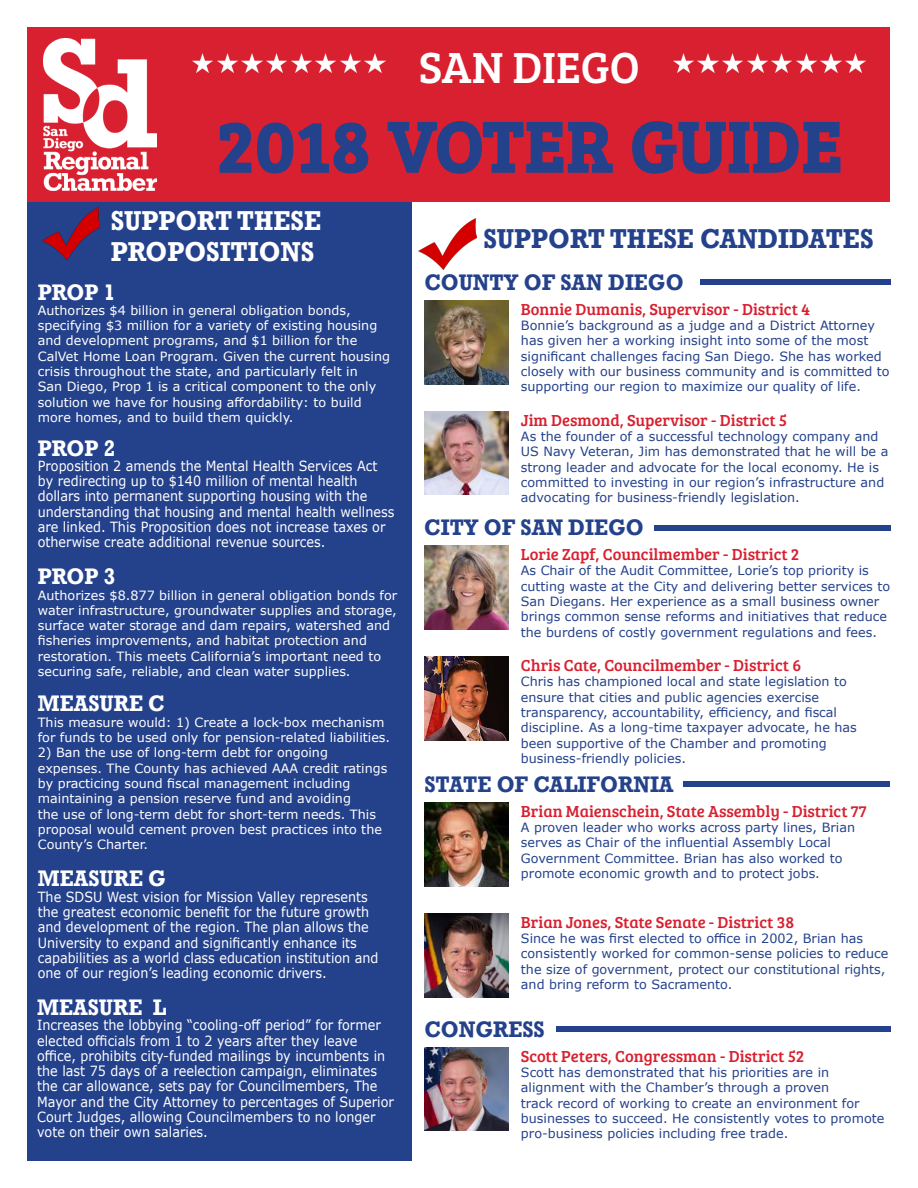
<style>
.page{position:relative;width:918px;height:1188px;background:#fff}
.page>*{position:absolute;margin:0;border:0;box-sizing:border-box;transform-origin:0 0}
.t1{font:72px "Bree Serif";letter-spacing:.03em;color:#24418b}
.t2{font:45px "Bree Serif";color:#fff}
.t3{font:700 28.05px/30.6px "Rockwell";color:#fff;scale:.91 1}
.t4{font:700 28.05px "Rockwell";color:#24418b;scale:.91 1}
.t5{font:700 23.1px "Rockwell";color:#24418b;scale:.91 1}
.t6{font:700 23.1px "Rockwell";color:#fff;scale:.91 1}
.t7{font:16.5px "Bree Serif";color:#d82030}
.t8{font:14.1px/15.3px "Verdana";color:#fff;scale:.91 1}
.t9{font:12.75px/15.3px "Verdana";color:#24418b}
.t10{font:12.75px/15.3px "Verdana";color:#fff}
</style>
<div class="page">
<div style="left:28px;top:27px;width:862px;height:175px;background:#d82030"></div>
<img style="left:193px;top:53px;width:20px;height:19px">
<img style="left:291px;top:53px;width:20px;height:19px">
<img style="left:242px;top:53px;width:20px;height:19px">
<img style="left:340px;top:53px;width:21px;height:19px">
<img style="left:217px;top:53px;width:20px;height:19px">
<img style="left:316px;top:53px;width:20px;height:19px">
<img style="left:266px;top:53px;width:21px;height:19px">
<img style="left:365px;top:53px;width:20px;height:19px">
<img style="left:673px;top:53px;width:20px;height:19px">
<img style="left:772px;top:53px;width:20px;height:19px">
<img style="left:722px;top:53px;width:21px;height:19px">
<img style="left:821px;top:53px;width:20px;height:19px">
<img style="left:698px;top:53px;width:20px;height:19px">
<img style="left:796px;top:53px;width:21px;height:19px">
<img style="left:747px;top:53px;width:20px;height:19px">
<img style="left:846px;top:53px;width:20px;height:19px">
<img style="left:43px;top:38px;width:114px;height:153px">
<svg style="left:219px;top:122px;width:150px;height:52px"></svg>
<svg style="left:387px;top:121px;width:226px;height:53px"></svg>
<svg style="left:632px;top:121px;width:209px;height:53px"></svg>
<div style="left:27px;top:203px;width:385px;height:958px;background:#24418b"></div>
<img style="left:419px;top:218px;width:58px;height:52px">
<img style="left:42px;top:208px;width:58px;height:51px">
<div style="left:700px;top:279px;width:190px;height:6px;background:#24418b"></div>
<div style="left:654px;top:525px;width:236px;height:6px;background:#24418b"></div>
<div style="left:683px;top:781px;width:207px;height:6px;background:#24418b"></div>
<img style="left:424px;top:300px;width:84px;height:84px">
<img style="left:424px;top:546px;width:84px;height:84px">
<img style="left:424px;top:802px;width:84px;height:84px">
<img style="left:424px;top:411px;width:84px;height:84px">
<img style="left:424px;top:657px;width:84px;height:83px">
<img style="left:424px;top:913px;width:84px;height:84px">
<div style="left:556px;top:1026px;width:334px;height:6px;background:#24418b"></div>
<img style="left:424px;top:1047px;width:84px;height:84px">
<h2 class="t2" style="left:419px;top:34px;width:222px">SAN DIEGO</h2>
<h1 class="t1" style="left:217px;top:94px;width:626px">2018 VOTER GUIDE</h1>
<h3 class="t3" style="left:111px;top:205px;width:233px">SUPPORT THESE<br>PROPOSITIONS</h3>
<h3 class="t6" style="left:38px;top:278px;width:87px">PROP 1</h3>
<p class="t10" style="left:38px;top:302px;width:354px">Authorizes $4 billion in general obligation bonds, specifying $3 million for a variety of existing housing and development programs, and $1 billion for the CalVet Home Loan Program. Given the current housing crisis throughout the state, and particularly felt in<br>San Diego, Prop 1 is a critical component to the only solution we have for housing affordability: to build more homes, and to build them quickly.</p>
<h3 class="t6" style="left:38px;top:434px;width:87px">PROP 2</h3>
<p class="t8" style="left:38px;top:458px;width:393px">Proposition 2 amends the Mental Health Services Act by redirecting up to $140 million of mental health dollars into permanent supporting housing with the understanding that housing and mental health wellness are linked. This Proposition does not increase taxes or otherwise create additional revenue sources.</p>
<h3 class="t6" style="left:38px;top:562px;width:87px">PROP 3</h3>
<p class="t10" style="left:38px;top:587px;width:361px">Authorizes $8.877 billion in general obligation bonds for water infrastructure, groundwater supplies and storage, surface water storage and dam repairs, watershed and fisheries improvements, and habitat protection and restoration. This meets California’s important need to securing safe, reliable, and clean water supplies.</p>
<h3 class="t6" style="left:38px;top:690px;width:141px">MEASURE C</h3>
<p class="t10" style="left:38px;top:714px;width:354px">This measure would: 1) Create a lock-box mechanism for funds to be used only for pension-related liabilities.</p>
<p class="t10" style="left:38px;top:745px;width:351px">2) Ban the use of long-term debt for ongoing expenses. The County has achieved AAA credit ratings by practicing sound fiscal management including maintaining a pension reserve fund and avoiding<br>the use of long-term debt for short-term needs. This proposal would cement proven best practices into the County’s Charter.</p>
<h3 class="t6" style="left:38px;top:865px;width:142px">MEASURE G</h3>
<p class="t8" style="left:38px;top:889px;width:376px">The SDSU West vision for Mission Valley represents the greatest economic benefit for the future growth and development of the region. The plan allows the University to expand and significantly enhance its capabilities as a world class education institution and one of our region’s leading economic drivers.</p>
<h3 class="t6" style="left:37px;top:993px;width:144px">MEASURE L</h3>
<p class="t8" style="left:37px;top:1017px;width:393px">Increases the lobbying “cooling-off period” for former elected officials from 1 to 2 years after they leave office, prohibits city-funded mailings by incumbents in the last 75 days of a reelection campaign, eliminates the car allowance, sets pay for Councilmembers, The Mayor and the City Attorney to percentages of Superior Court Judges, allowing Councilmembers to no longer vote on their own salaries.</p>
<h3 class="t4" style="left:483px;top:222px;width:430px">SUPPORT THESE CANDIDATES</h3>
<h3 class="t5" style="left:424px;top:268px;width:286px">COUNTY OF SAN DIEGO</h3>
<p class="t7" style="left:521px;top:297px;width:291px">Bonnie Dumanis, Supervisor - District 4</p>
<p class="t9" style="left:521px;top:318px;width:370px">Bonnie’s background as a judge and a District Attorney has given her a working insight into some of the most significant challenges facing San Diego. She has worked closely with our business community and is committed to supporting our region to maximize our quality of life.</p>
<p class="t7" style="left:521px;top:408px;width:268px">Jim Desmond, Supervisor - District 5</p>
<p class="t9" style="left:521px;top:429px;width:369px">As the founder of a successful technology company and US Navy Veteran, Jim has demonstrated that he will be a strong leader and advocate for the local economy. He is committed to investing in our region’s infrastructure and advocating for business-friendly legislation.</p>
<h3 class="t5" style="left:424px;top:514px;width:243px">CITY OF SAN DIEGO</h3>
<p class="t7" style="left:521px;top:542px;width:280px">Lorie Zapf, Councilmember - District 2</p>
<p class="t9" style="left:521px;top:563px;width:371px">As Chair of the Audit Committee, Lorie’s top priority is cutting waste at the City and delivering better services to San Diegans. Her experience as a small business owner brings common sense reforms and initiatives that reduce the burdens of costly government regulations and fees.</p>
<p class="t7" style="left:521px;top:653px;width:282px">Chris Cate, Councilmember - District 6</p>
<p class="t9" style="left:521px;top:674px;width:338px">Chris has championed local and state legislation to ensure that cities and public agencies exercise transparency, accountability, efficiency, and fiscal discipline. As a long-time taxpayer advocate, he has been supportive of the Chamber and promoting business-friendly policies.</p>
<h3 class="t5" style="left:424px;top:770px;width:275px">STATE OF CALIFORNIA</h3>
<p class="t7" style="left:521px;top:799px;width:347px">Brian Maienschein, State Assembly - District 77</p>
<p class="t9" style="left:521px;top:820px;width:336px">A proven leader who works across party lines, Brian serves as Chair of the influential Assembly Local Government Committee. Brian has also worked to promote economic growth and to protect jobs.</p>
<p class="t7" style="left:521px;top:910px;width:275px">Brian Jones, State Senate - District 38</p>
<p class="t9" style="left:521px;top:931px;width:369px">Since he was first elected to office in 2002, Brian has consistently worked for common-sense policies to reduce the size of government, protect our constitutional rights, and bring reform to Sacramento.</p>
<h3 class="t5" style="left:424px;top:1015px;width:134px">CONGRESS</h3>
<p class="t7" style="left:521px;top:1044px;width:285px">Scott Peters, Congressman - District 52</p>
<p class="t9" style="left:521px;top:1065px;width:365px">Scott has demonstrated that his priorities are in alignment with the Chamber’s through a proven<br>track record of working to create an environment for businesses to succeed. He consistently votes to promote pro-business policies including free trade.</p>
</div>
